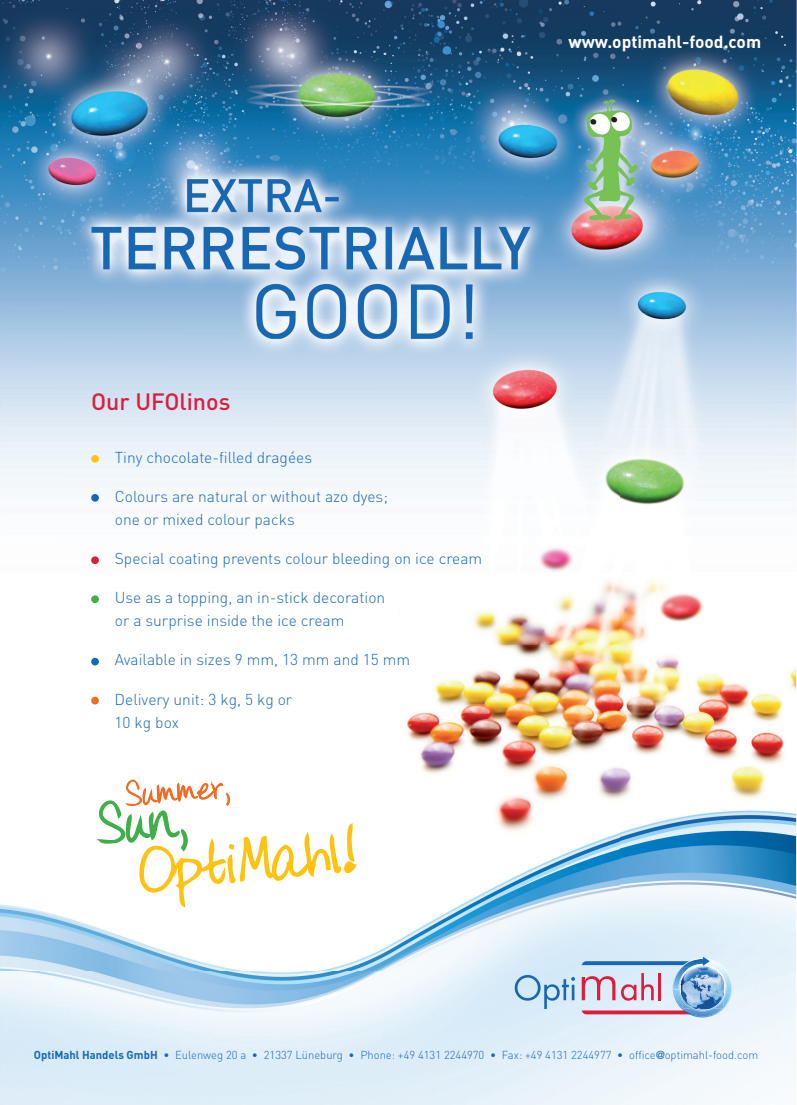
<style>
.page{position:relative;width:797px;height:1105px;background:#fff}
.page>*{position:absolute;margin:0;border:0;box-sizing:border-box;transform-origin:0 0}
.t1{font:35.38px "Donnys Hand";color:#f36a21}
.t2{font:500 23.38px "DIN";color:#da1f3d}
.t3{font:700 17.38px "DIN";color:#fff}
.t4{font:300 15.62px/23.4px "DIN";color:#1768b4}
.t5{font:300 11.5px "DIN";color:#1768b4}
.s1{font-weight:700}
.s2{font-family:"DIN Engschrift LT Alternate";font-weight:400}
</style>
<div class="page">
<img style="left:0;top:0;width:796px;height:1105px">
<img style="left:673px;top:955px;width:59px;height:62px">
<img style="left:714px;top:979px;width:9px;height:17px">
<img style="left:710px;top:978px;width:13px;height:1px">
<img style="left:710px;top:996px;width:13px;height:1px">
<img style="left:710px;top:967px;width:13px;height:11px">
<img style="left:710px;top:997px;width:13px;height:11px">
<svg style="left:514px;top:975px;width:61px;height:34px"></svg>
<svg style="left:581px;top:955px;width:129px;height:59px"></svg>
<hr style="left:658px;top:973px;width:3px;height:27px;background:#db1e3d">
<div style="left:91px;top:455px;width:8px;height:8px;border:3px solid #fec210;border-radius:50%"></div>
<div style="left:91px;top:494px;width:8px;height:8px;border:3px solid #1768b4;border-radius:50%"></div>
<div style="left:91px;top:556px;width:8px;height:8px;border:3px solid #da1f3d;border-radius:50%"></div>
<div style="left:91px;top:595px;width:8px;height:8px;border:3px solid #40ae49;border-radius:50%"></div>
<div style="left:91px;top:658px;width:8px;height:7px;border:3px solid #1768b4;border-radius:50%"></div>
<div style="left:91px;top:697px;width:8px;height:7px;border:3px solid #f36a21;border-radius:50%"></div>
<svg style="left:94px;top:755px;width:264px;height:179px"></svg>
<p class="t3" style="left:568px;top:30px;width:194px">www.optimahl-food.com</p>
<h2 class="t2" style="left:91px;top:387px;width:141px">Our UFOlinos</h2>
<p class="t4" style="left:115px;top:445px;width:199px">Tiny chocolate-filled dragées</p>
<p class="t4" style="left:115px;top:484px;width:274px">Colours are natural or without azo dyes; one or mixed colour packs</p>
<p class="t4" style="left:115px;top:547px;width:369px">Special coating prevents colour bleeding on ice cream</p>
<p class="t4" style="left:115px;top:586px;width:272px">Use as a topping, an in-stick decoration or a surprise inside the ice cream</p>
<p class="t4" style="left:115px;top:648px;width:297px">Available in sizes 9 mm, 13 mm and 15 mm</p>
<p class="t4" style="left:115px;top:687px;width:179px">Delivery unit: 3 kg, 5 kg or<br>10 kg box</p>
<h1 class="t1" style="left:121px;top:772px;width:107px;rotate:-5deg">Summer,</h1>
<p class="t5" style="left:34px;top:1048px;width:725px"><span class="s1">OptiMahl Handels GmbH</span> • Eulenweg 20 a • 21337 Lüneburg • Phone: +49 4131 2244970 • Fax: +49 4131 2244977 • office<span class="s2">@</span>optimahl-food.com</p>
</div>
